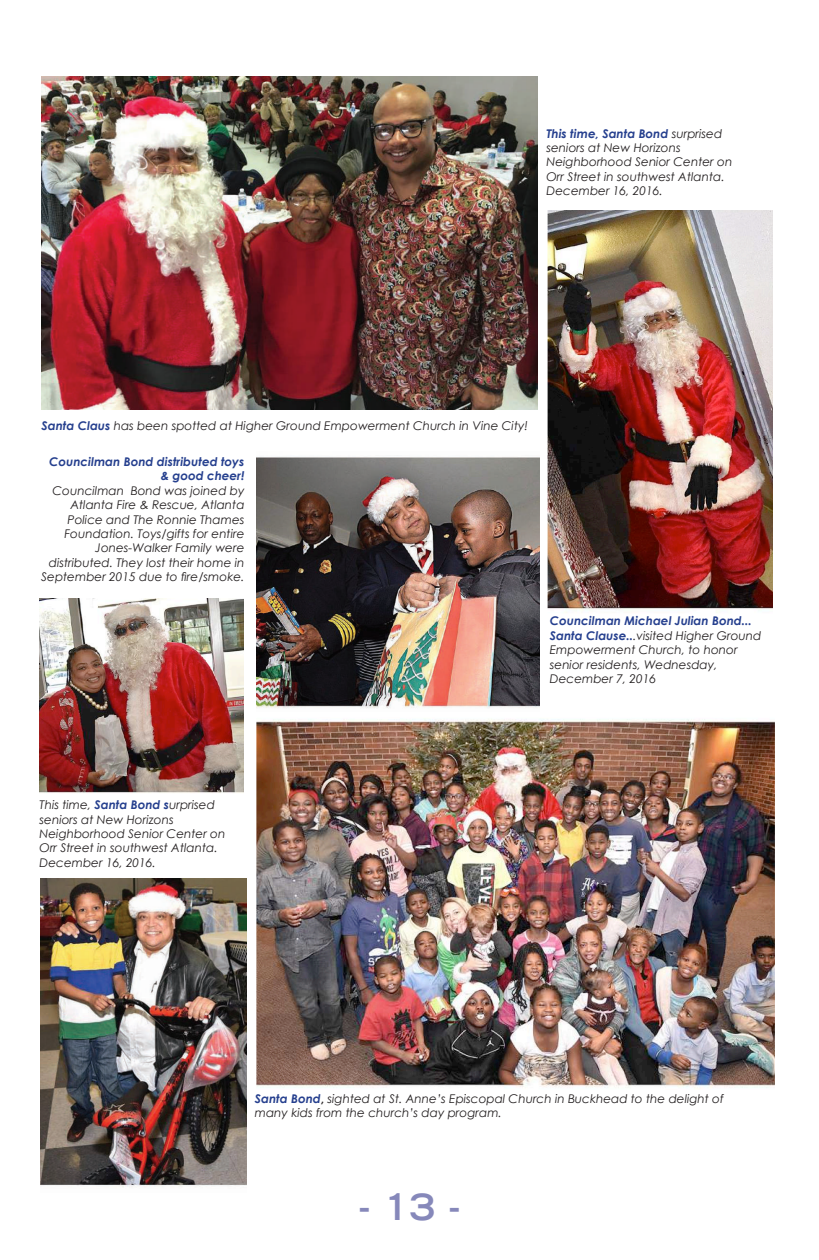
<style>
.page{position:relative;width:819px;height:1260px;background:#fff}
.page>*{position:absolute;margin:0;border:0;box-sizing:border-box;transform-origin:0 0}
.t1{font:700 expanded 36px "Trade Gothic LH";color:#8688ba}
.t2{font:italic 12px/14.4px "Century Gothic";color:#231f20}
.t3{font:italic 700 12px/14.4px "Century Gothic";color:#253f8e;text-align:right}
.s1{font-weight:700;color:#253f8e}
.s2{font-weight:700;font-style:normal}
</style>
<div class="page">
<img style="left:40px;top:878px;width:207px;height:310px">
<img style="left:549px;top:211px;width:223px;height:402px">
<div style="left:538px;top:200px;width:245px;height:426px;border:10px solid #fff"></div>
<img style="left:257px;top:719px;width:517px;height:370px">
<img style="left:256px;top:451px;width:284px;height:258px">
<img style="left:42px;top:76px;width:496px;height:333px">
<img style="left:40px;top:599px;width:203px;height:194px">
<p class="t2" style="left:547px;top:126px;width:187px"><span class="s1">This time, Santa Bond</span> surprised seniors at New Horizons<br>Neighborhood Senior Center on<br>Orr Street in southwest Atlanta.<br>December 16, 2016.</p>
<p class="t2" style="left:42px;top:418px;width:488px"><span class="s1">Santa Claus</span> has been spotted at Higher Ground Empowerment Church in Vine City!</p>
<p class="t3" style="left:49px;top:454px;width:197px">Councilman Bond distributed toys &amp; good cheer!</p>
<p class="t2" style="left:41px;top:483px;width:205px;text-align:right">Councilman Bond was joined by<br>Atlanta Fire &amp; Rescue, Atlanta<br>Police and The Ronnie Thames<br>Foundation. Toys/gifts for entire<br>Jones-Walker Family were distributed. They lost their home in<br>September 2015 due to fire/smoke.</p>
<p class="t2" style="left:550px;top:614px;width:213px"><span class="s1">Councilman Michael Julian Bond...<br>Santa Clause..</span>.visited Higher Ground<br>Empowerment Church, to honor senior residents, Wednesday,<br>December 7, 2016</p>
<p class="t2" style="left:40px;top:797px;width:187px">This time, <span class="s1">Santa Bond s</span>urprised seniors at New Horizons<br>Neighborhood Senior Center on<br>Orr Street in southwest Atlanta.<br>December 16, 2016.</p>
<p class="t2" style="left:255px;top:1091px;width:471px"><span class="s1">Santa Bond</span><span class="s2">,</span> sighted at St. Anne’s Episcopal Church in Buckhead to the delight of many kids from the church’s day program.</p>
<h1 class="t1" style="left:359px;top:1183px;width:103px">- 13 -</h1>
</div>
